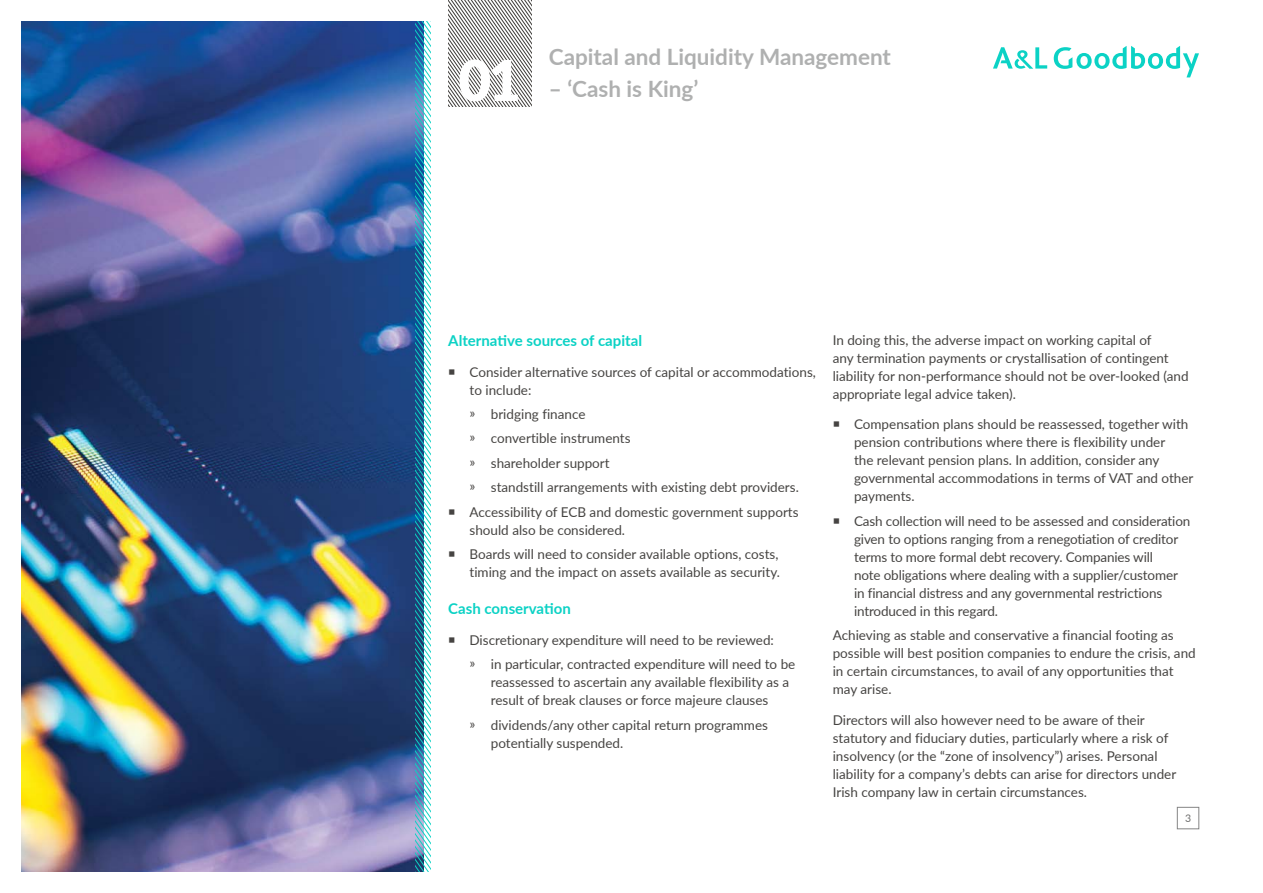
<style>
.page{position:relative;width:1263px;height:893px;background:#fff}
.page>*{position:absolute;margin:0;border:0;box-sizing:border-box;transform-origin:0 0}
.t1{font:900 56.25px "Lato";color:#fff}
.t2{font:700 22.5px "Lato";color:#afb0b0}
.t3{font:700 15px "Lato";color:#0bd2c5}
.t4{font:13.5px/18px "Lato";color:#464442}
.t5{font:10.5px "Lato";color:#6f6f6e}
</style>
<div class="page">
<div style="left:1177px;top:807px;width:22px;height:22px;border:1px solid #858585"></div>
<img style="left:21px;top:21px;width:394px;height:851px">
<svg style="left:415px;top:21px;width:16px;height:851px"></svg>
<svg style="left:448px;top:0;width:83px;height:107px"></svg>
<svg style="left:993px;top:47px;width:54px;height:22px"></svg>
<svg style="left:1054px;top:46px;width:145px;height:31px"></svg>
<h1 class="t1" style="left:458px;top:38px;width:64px">01</h1>
<h2 class="t2" style="left:549px;top:40px;width:344px">Capital and Liquidity Management</h2>
<h2 class="t2" style="left:549px;top:72px;width:151px">– ‘Cash is King’</h2>
<p class="t3" style="left:448px;top:329px;width:195px">Alternative sources of capital</p>
<p class="t4" style="left:469px;top:362px;width:348px">Consider alternative sources of capital or accommodations, to include:</p>
<p class="t4" style="left:469px;top:401px;width:331px;line-height:24.5px">҉ bridging finance<br>҉ convertible instruments<br>҉ shareholder support<br>҉ standstill arrangements with existing debt providers.<br>Accessibility of ECB and domestic government supports</p>
<p class="t4" style="left:470px;top:517px;width:310px;line-height:24.5px">should also be considered.<br>Boards will need to consider available options, costs,</p>
<p class="t4" style="left:470px;top:562px;width:312px">timing and the impact on assets available as security.</p>
<p class="t3" style="left:448px;top:598px;width:124px">Cash conservation</p>
<p class="t4" style="left:469px;top:627px;width:327px;line-height:24.5px">Discretionary expenditure will need to be reviewed:<br>҉ in particular, contracted expenditure will need to be</p>
<p class="t4" style="left:491px;top:673px;width:300px">reassessed to ascertain any available flexibility as a result of break clauses or force majeure clauses</p>
<p class="t4" style="left:491px;top:715px;width:279px;text-indent:-21px">҉ dividends/any other capital return programmes potentially suspended.</p>
<p class="t4" style="left:833px;top:330px;width:357px">In doing this, the adverse impact on working capital of<br>any termination payments or crystallisation of contingent liability for non-performance should not be over-looked (and appropriate legal advice taken).</p>
<p class="t4" style="left:854px;top:415px;width:341px">Compensation plans should be reassessed, together with pension contributions where there is flexibility under<br>the relevant pension plans. In addition, consider any governmental accommodations in terms of VAT and other payments.</p>
<p class="t4" style="left:854px;top:511px;width:338px">Cash collection will need to be assessed and consideration given to options ranging from a renegotiation of creditor terms to more formal debt recovery. Companies will<br>note obligations where dealing with a supplier/customer in financial distress and any governmental restrictions introduced in this regard.</p>
<p class="t4" style="left:833px;top:626px;width:364px">Achieving as stable and conservative a financial footing as possible will best position companies to endure the crisis, and in certain circumstances, to avail of any opportunities that may arise.</p>
<p class="t4" style="left:833px;top:710px;width:345px">Directors will also however need to be aware of their statutory and fiduciary duties, particularly where a risk of insolvency (or the “zone of insolvency”) arises. Personal liability for a company’s debts can arise for directors under Irish company law in certain circumstances.</p>
<p class="t5" style="left:1185px;top:811px;width:8px">3</p>
</div>
